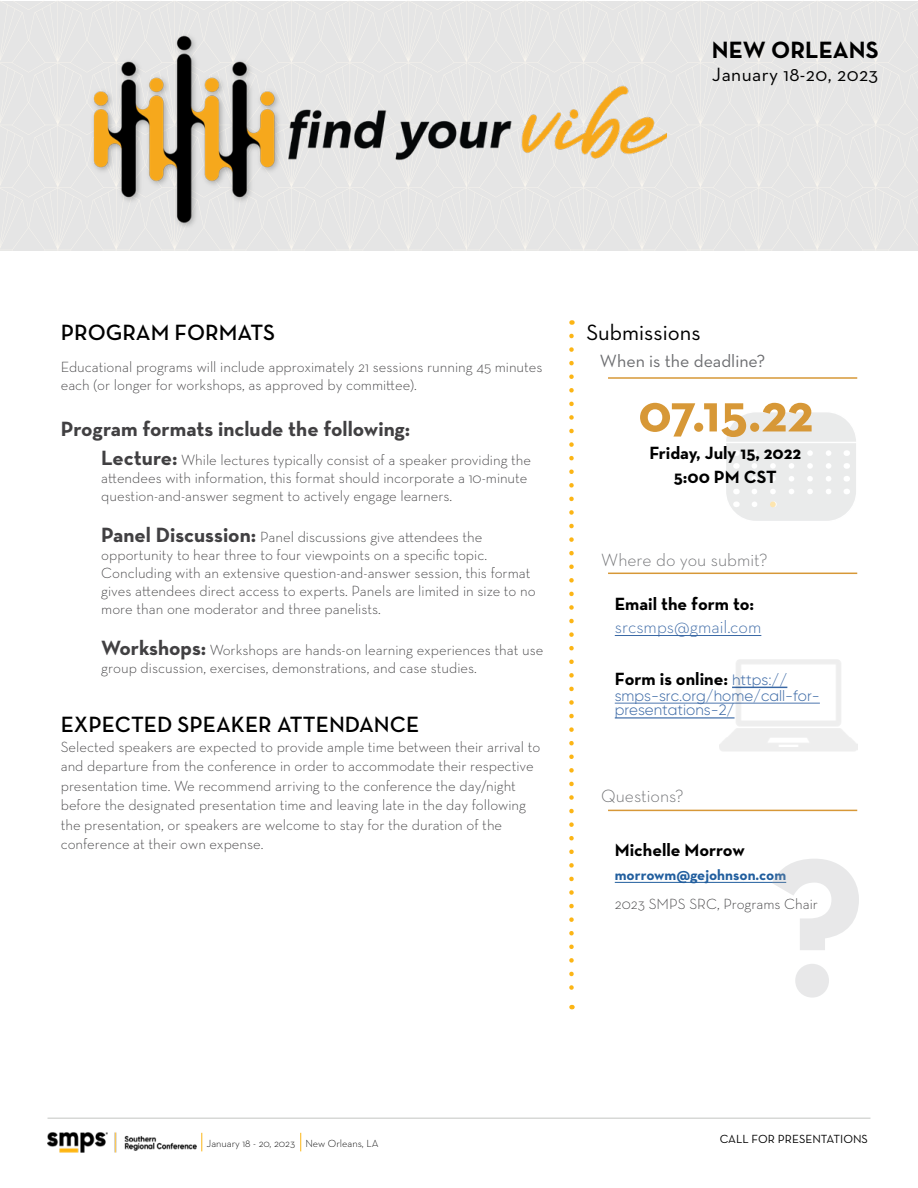
<style>
.page{position:relative;width:918px;height:1188px;background:#fff}
.page>*{position:absolute;margin:0;border:0;box-sizing:border-box;transform-origin:0 0}
.t1{font:700 199.95px "Neutraface Text";color:#a3a5a8}
.t2{font:700 54px "Neutraface Text";color:#d79837}
.t3{font:700 24px "Neutraface Text";color:#000}
.t4{font:600 22.5px "Neutraface Text";color:#000}
.t5{font:22.5px "Neutraface Text";color:#000}
.t6{font:700 21px "Neutraface Text";color:#414042}
.t7{font:19.5px "Neutraface Text";letter-spacing:.02em;color:#000}
.t8{font:700 18px/24.3px "Neutraface Text";color:#000;text-align:center}
.t9{font:300 18px "Neutraface Text";color:#6d6e71}
.t10{font:18px "Neutraface Text";color:#6d6e71}
.t11{font:300 18px "Neutraface Text";color:#3a68a5}
.t12{font:300 15px/18px "Neutraface Text";color:#414042}
.t13{font:300 15px/14.9px "Gilroy";color:#3a68a5}
.t14{font:700 15px "Neutraface Text";color:#215e9e}
.t15{font:12px "Neutraface Text";color:#000}
.t16{font:300 10.5px "Neutraface Text";color:#000}
.s1{font-weight:700;font-size:21px}
.s2{font-family:"Gilroy";font-weight:300;font-size:15px;color:#3a68a5}
</style>
<div class="page">
<hr style="left:48px;top:1118px;width:822px;height:1px;background:#d7d8d6">
<img style="left:48px;top:1132px;width:149px;height:20px">
<svg style="left:201px;top:1133px;width:1px;height:18px"></svg>
<svg style="left:300px;top:1133px;width:1px;height:18px"></svg>
<div style="left:0;top:0;width:918px;height:261px;background:#e5e5e5"></div>
<img style="left:76px;top:0;width:590px;height:261px">
<div style="left:725px;top:412px;width:132px;height:110px;background:#eaebeb;border-radius:31px"></div>
<div style="left:725px;top:411px;width:133px;height:111px;border:1px solid #fff;border-radius:31px"></div>
<hr style="left:721px;top:442px;width:137px;height:1px;background:#fff">
<svg style="left:754px;top:450px;width:77px;height:6px"></svg>
<svg style="left:754px;top:463px;width:77px;height:6px"></svg>
<svg style="left:754px;top:476px;width:77px;height:5px"></svg>
<svg style="left:754px;top:489px;width:77px;height:5px"></svg>
<svg style="left:754px;top:502px;width:3px;height:5px"></svg>
<svg style="left:770px;top:501px;width:6px;height:6px"></svg>
<svg style="left:569px;top:336px;width:5px;height:673px"></svg>
<hr style="left:615px;top:635px;width:146px;height:1px;background:#3a68a5">
<hr style="left:615px;top:718px;width:120px;height:1px;background:#3a68a5">
<hr style="left:615px;top:703px;width:205px;height:1px;background:#3a68a5">
<hr style="left:615px;top:882px;width:171px;height:1px;background:#215e9e">
<img style="left:719px;top:659px;width:139px;height:92px">
<hr style="left:608px;top:377px;width:249px;height:2px;background:#d79837">
<hr style="left:608px;top:573px;width:249px;height:1px;background:#d79837">
<hr style="left:608px;top:810px;width:249px;height:1px;background:#d79837">
<h3 class="t3" style="left:712px;top:34px;width:168px">NEW ORLEANS</h3>
<h3 class="t7" style="left:712px;top:62px;width:168px">January 18-20, 2023</h3>
<h3 class="t4" style="left:61px;top:318px;width:216px">PROGRAM FORMATS</h3>
<p class="t12" style="left:61px;top:357px;width:483px">Educational programs will include approximately 21 sessions running 45 minutes each (or longer for workshops, as approved by committee).</p>
<h3 class="t6" style="left:61px;top:416px;width:351px">Program formats include the following:</h3>
<p class="t12" style="left:101px;top:451px;width:431px"><span class="s1">Lecture:</span> While lectures typically consist of a speaker providing the attendees with information, this format should incorporate a 10-minute question-and-answer segment to actively engage learners.</p>
<p class="t12" style="left:101px;top:528px;width:436px"><span class="s1">Panel Discussion:</span> Panel discussions give attendees the opportunity to hear three to four viewpoints on a specific topic.<br>Concluding with an extensive question-and-answer session, this format gives attendees direct access to experts. Panels are limited in size to no more than one moderator and three panelists.</p>
<p class="t12" style="left:101px;top:640px;width:444px"><span class="s1">Workshops:</span> Workshops are hands-on learning experiences that use group discussion, exercises, demonstrations, and case studies.</p>
<h3 class="t4" style="left:61px;top:710px;width:360px">EXPECTED SPEAKER ATTENDANCE</h3>
<p class="t12" style="left:61px;top:736px;width:481px;line-height:19.5px">Selected speakers are expected to provide ample time between their arrival to and departure from the conference in order to accommodate their respective presentation time. We recommend arriving to the conference the day/night before the designated presentation time and leaving late in the day following the presentation, or speakers are welcome to stay for the duration of the conference at their own expense.</p>
<h3 class="t5" style="left:586px;top:318px;width:116px">Submissions</h3>
<p class="t10" style="left:600px;top:350px;width:167px">When is the deadline?</p>
<h2 class="t2" style="left:638px;top:378px;width:177px">07.15.22</h2>
<p class="t8" style="left:649px;top:441px;width:153px">Friday, July 15, 2022<br>5:00 PM CST</p>
<p class="t9" style="left:601px;top:548px;width:168px">Where do you submit?</p>
<p class="t8" style="left:615px;top:592px;width:141px">Email the form to:</p>
<p class="t11" style="left:615px;top:616px;width:148px">srcsmps@gmail.com</p>
<p class="t8" style="left:615px;top:666px;width:174px">Form is online: <span class="s2">https://</span></p>
<p class="t13" style="left:615px;top:688px;width:207px">smps-src.org/home/call-for&shy;presentations-2/</p>
<p class="t9" style="left:601px;top:785px;width:84px">Questions?</p>
<p class="t8" style="left:615px;top:838px;width:132px">Michelle Morrow</p>
<p class="t14" style="left:615px;top:866px;width:173px">morrowm@gejohnson.com</p>
<p class="t12" style="left:615px;top:895px;width:205px">2023 SMPS SRC, Programs Chair</p>
<h1 class="t1" style="left:765px;top:800px;width:104px">?</h1>
<p class="t16" style="left:207px;top:1137px;width:174px">January 18 - 20, 2023 New Orleans, LA</p>
<p class="t15" style="left:720px;top:1132px;width:150px">CALL FOR PRESENTATIONS</p>
</div>
